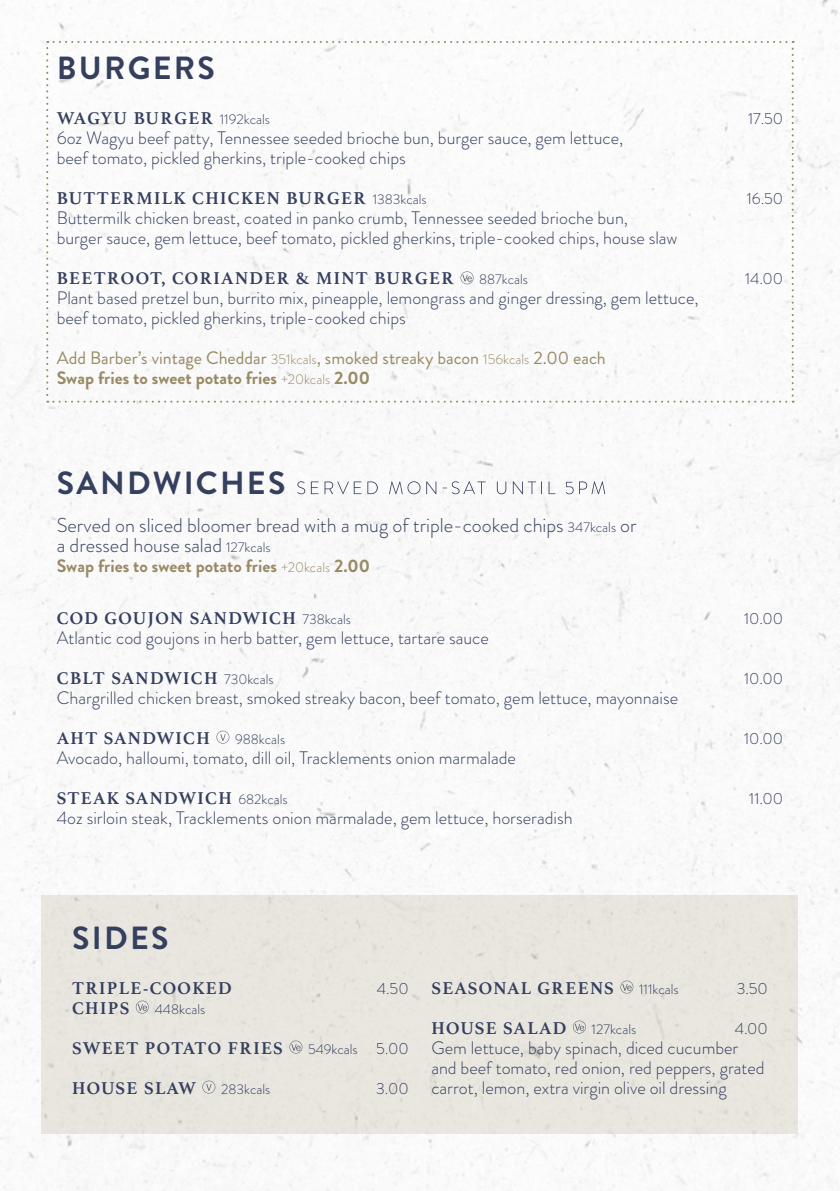
<style>
.page{position:relative;width:840px;height:1191px;background:#fff}
.page>*{position:absolute;margin:0;border:0;box-sizing:border-box;transform-origin:0 0}
.t1{font:700 32px "Brandon Grotesque";letter-spacing:.07em;color:#353f5e}
.t2{font:300 20px/20px "Brandon Grotesque";color:#353f5e}
.t3{font:300 18px/20px "Brandon Grotesque";color:#353f5e}
.t4{font:700 18px "Athelas";letter-spacing:.075em;color:#353f5e}
.t5{font:18px/20px "Brandon Grotesque";color:#988a65}
.t6{font:700 18px "Brandon Grotesque";color:#988a65}
.t7{font:300 16px "Brandon Grotesque";color:#353f5e}
.t8{font:300 14px "Brandon Grotesque";color:#353f5e}
.s1{font-family:"Brandon Grotesque";font-weight:300;font-size:14px}
.s2{font-weight:300;font-size:14px}
.s3{font-weight:700}
.s4{font-size:14px}
.s5{font-size:16px}
</style>
<div class="page">
<img style="left:0;top:0;width:839px;height:1191px">
<div style="left:41px;top:895px;width:757px;height:238px;background:#e8e6df"></div>
<svg style="left:297px;top:481px;width:308px;height:13px"></svg>
<svg style="left:216px;top:730px;width:13px;height:13px"></svg>
<svg style="left:136px;top:1000px;width:13px;height:13px"></svg>
<svg style="left:289px;top:1040px;width:13px;height:13px"></svg>
<svg style="left:202px;top:1080px;width:13px;height:13px"></svg>
<svg style="left:620px;top:980px;width:13px;height:13px"></svg>
<svg style="left:573px;top:1020px;width:12px;height:13px"></svg>
<svg style="left:46px;top:41px;width:747px;height:362px"></svg>
<h1 class="t1" style="left:57px;top:46px;width:159px">BURGERS</h1>
<p class="t4" style="left:57px;top:104px;width:215px">WAGYU BURGER <span class="s1">1192kcals</span></p>
<p class="t7" style="left:747px;top:108px;width:37px">17.50</p>
<p class="t3" style="left:57px;top:128px;width:567px">6oz Wagyu beef patty, Tennessee seeded brioche bun, burger sauce, gem lettuce, beef tomato, pickled gherkins, triple-cooked chips</p>
<p class="t4" style="left:57px;top:184px;width:371px">BUTTERMILK CHICKEN BURGER <span class="s1">1383kcals</span></p>
<p class="t7" style="left:746px;top:188px;width:38px">16.50</p>
<p class="t3" style="left:57px;top:208px;width:622px">Buttermilk chicken breast, coated in panko crumb, Tennessee seeded brioche bun, burger sauce, gem lettuce, beef tomato, pickled gherkins, triple-cooked chips, house slaw</p>
<p class="t4" style="left:57px;top:264px;width:398px">BEETROOT, CORIANDER &amp; MINT BURGER</p>
<p class="t8" style="left:479px;top:270px;width:50px">887kcals</p>
<p class="t7" style="left:744px;top:268px;width:40px">14.00</p>
<p class="t3" style="left:57px;top:288px;width:643px">Plant based pretzel bun, burrito mix, pineapple, lemongrass and ginger dressing, gem lettuce, beef tomato, pickled gherkins, triple-cooked chips</p>
<p class="t5" style="left:57px;top:348px;width:550px">Add Barber’s vintage Cheddar <span class="s2">351kcals</span>, smoked streaky bacon <span class="s2">156kcals</span> 2.00 each<br><span class="s3">Swap fries to sweet potato fries</span> <span class="s2">+20kcals</span> <span class="s3">2.00</span></p>
<h1 class="t1" style="left:57px;top:461px;width:230px">SANDWICHES</h1>
<p class="t2" style="left:57px;top:515px;width:581px">Served on sliced bloomer bread with a mug of triple-cooked chips <span class="s4">347kcals</span> or a dressed house salad <span class="s4">127kcals</span></p>
<p class="t6" style="left:57px;top:553px;width:315px">Swap fries to sweet potato fries <span class="s2">+20kcals</span> 2.00</p>
<p class="t4" style="left:57px;top:603px;width:295px">COD GOUJON SANDWICH <span class="s1">738kcals</span></p>
<p class="t7" style="left:743px;top:607px;width:41px">10.00</p>
<p class="t3" style="left:57px;top:627px;width:433px">Atlantic cod goujons in herb batter, gem lettuce, tartare sauce</p>
<p class="t4" style="left:57px;top:663px;width:218px">CBLT SANDWICH <span class="s1">730kcals</span></p>
<p class="t7" style="left:743px;top:667px;width:41px">10.00</p>
<p class="t3" style="left:57px;top:687px;width:622px">Chargrilled chicken breast, smoked streaky bacon, beef tomato, gem lettuce, mayonnaise</p>
<p class="t4" style="left:57px;top:723px;width:155px">AHT SANDWICH</p>
<p class="t8" style="left:235px;top:729px;width:51px">988kcals</p>
<p class="t7" style="left:743px;top:727px;width:41px">10.00</p>
<p class="t3" style="left:57px;top:747px;width:460px">Avocado, halloumi, tomato, dill oil, Tracklements onion marmalade</p>
<p class="t4" style="left:57px;top:783px;width:232px">STEAK SANDWICH <span class="s1">682kcals</span></p>
<p class="t7" style="left:748px;top:787px;width:36px">11.00</p>
<p class="t3" style="left:57px;top:807px;width:517px">4oz sirloin steak, Tracklements onion marmalade, gem lettuce, horseradish</p>
<h1 class="t1" style="left:72px;top:915px;width:98px">SIDES</h1>
<p class="t4" style="left:72px;top:973px;width:161px">TRIPLE-COOKED</p>
<p class="t7" style="left:376px;top:977px;width:33px">4.50</p>
<p class="t4" style="left:72px;top:993px;width:59px">CHIPS</p>
<p class="t8" style="left:155px;top:999px;width:52px">448kcals</p>
<p class="t4" style="left:72px;top:1033px;width:212px">SWEET POTATO FRIES</p>
<p class="t8" style="left:308px;top:1039px;width:102px">549kcals <span class="s5">5.00</span></p>
<p class="t4" style="left:72px;top:1073px;width:125px">HOUSE SLAW</p>
<p class="t8" style="left:221px;top:1079px;width:51px">283kcals</p>
<p class="t7" style="left:376px;top:1077px;width:34px">3.00</p>
<p class="t4" style="left:431px;top:973px;width:184px">SEASONAL GREENS</p>
<p class="t8" style="left:638px;top:979px;width:41px">111kcals</p>
<p class="t7" style="left:736px;top:977px;width:33px">3.50</p>
<p class="t4" style="left:431px;top:1013px;width:136px">HOUSE SALAD</p>
<p class="t8" style="left:591px;top:1019px;width:46px">127kcals</p>
<p class="t7" style="left:734px;top:1017px;width:35px">4.00</p>
<p class="t3" style="left:431px;top:1037px;width:334px">Gem lettuce, baby spinach, diced cucumber and beef tomato, red onion, red peppers, grated carrot, lemon, extra virgin olive oil dressing</p>
</div>
